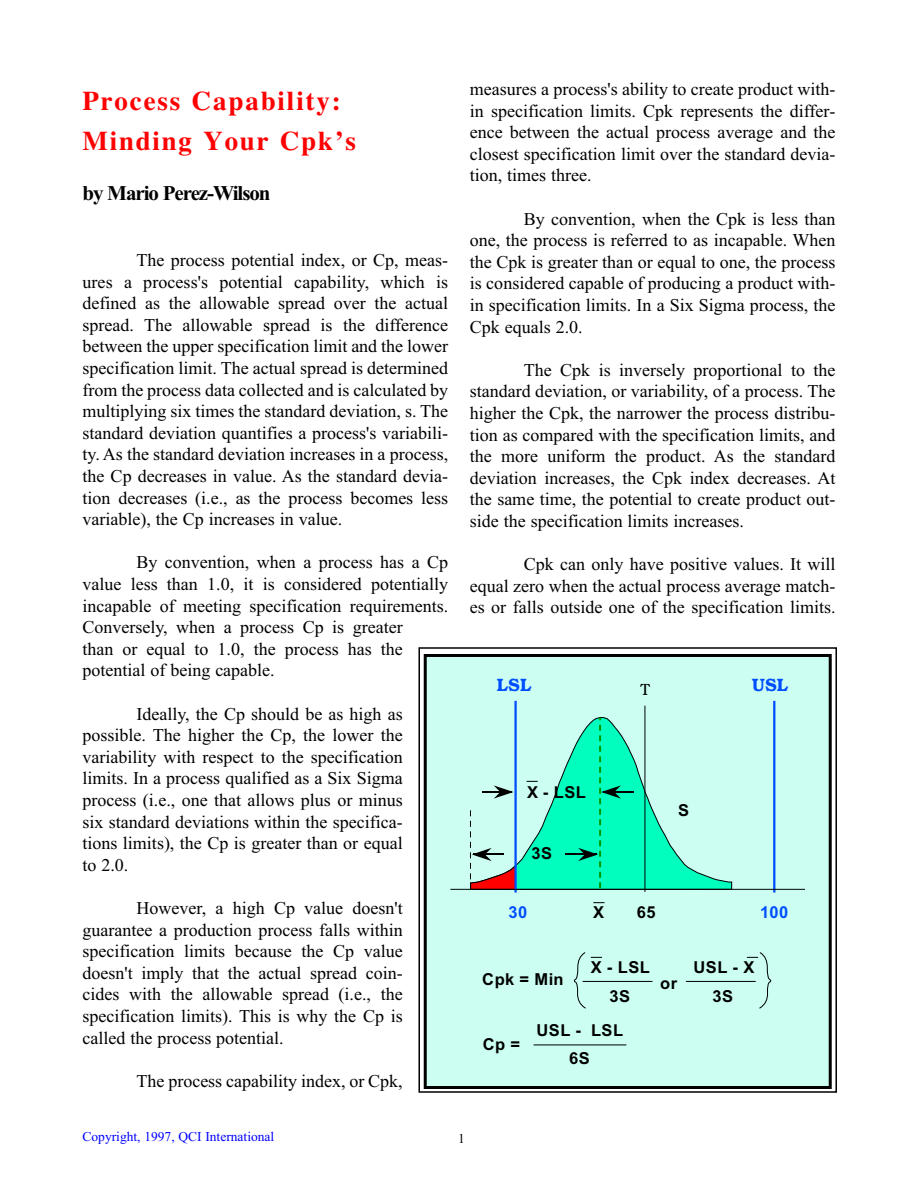
<style>
.page{position:relative;width:918px;height:1188px;background:#fff}
.page>*{position:absolute;margin:0;border:0;box-sizing:border-box;transform-origin:0 0}
.t1{font:700 27px/40.5px "Times";letter-spacing:.07em;color:#f00}
.t2{font:700 21px "Times New Roman";letter-spacing:-.05em;color:#000}
.t3{font:18px/21.6px "Times New Roman";color:#000;text-align:justify}
.t4{font:600 18px "Bookman";color:#004eff}
.t5{font:700 16.5px/29.4px "Arial";letter-spacing:.03em;color:#000;text-align:center}
.t6{font:700 16.5px "Arial";color:#004eff}
.t7{font:300 16.5px "Bookman";color:#000}
.t8{font:13.5px "Times New Roman";color:#00f}
.t9{font:13.5px "Times New Roman";color:#000}
</style>
<div class="page">
<div style="left:418px;top:647px;width:419px;height:446px;background:#fff;border:2px solid #000"></div>
<div style="left:424px;top:654px;width:408px;height:435px;background:#ccfff2;border:3px solid #000"></div>
<svg style="left:482px;top:716px;width:251px;height:173px"></svg>
<hr style="left:514px;top:702px;width:3px;height:189px;background:#004eff">
<hr style="left:773px;top:702px;width:2px;height:189px;background:#004eff">
<hr style="left:451px;top:889px;width:354px;height:1px;background:#000">
<hr style="left:644px;top:706px;width:1px;height:185px;background:#000">
<svg style="left:593px;top:902px;width:12px;height:1px"></svg>
<hr style="left:565px;top:854px;width:31px;height:1px;background:#000">
<svg style="left:469px;top:810px;width:48px;height:83px"></svg>
<hr style="left:603px;top:792px;width:30px;height:1px;background:#000">
<svg style="left:578px;top:718px;width:43px;height:170px;background:#07f3b4"></svg>
<hr style="left:482px;top:792px;width:30px;height:1px;background:#000">
<svg style="left:494px;top:785px;width:20px;height:14px"></svg>
<hr style="left:534px;top:1044px;width:92px;height:1px;background:#000">
<svg style="left:573px;top:952px;width:199px;height:57px"></svg>
<h1 class="t1" style="left:82px;top:83px;width:275px">Process Capability:<br>Minding Your Cpk’s</h1>
<p class="t2" style="left:82px;top:186px;width:190px">by Mario Perez-Wilson</p>
<p class="t3" style="left:82px;top:251px;width:367px;text-indent:54px">The process potential index, or Cp, meas&shy;ures a process's potential capability, which is defined as the allowable spread over the actual spread. The allowable spread is the difference between the upper specification limit and the lower specification limit. The actual spread is determined from the process data collected and is calculated by multiplying six times the standard deviation, s. The standard deviation quantifies a process's variabili&shy;ty. As the standard deviation increases in a process, the Cp decreases in value. As the standard devia&shy;tion decreases (i.e., as the process becomes less variable), the Cp increases in value.</p>
<p class="t3" style="left:82px;top:553px;width:367px;text-align:left;text-indent:54px">By convention, when a process has a Cp value less than 1.0, it is considered potentially incapable of meeting specification requirements.<br>Conversely, when a process Cp is greater<br>than or equal to 1.0, the process has the potential of being capable.</p>
<p class="t3" style="left:82px;top:704px;width:322px;text-indent:54px">Ideally, the Cp should be as high as possible. The higher the Cp, the lower the variability with respect to the specification limits. In a process qualified as a Six Sigma process (i.e., one that allows plus or minus six standard deviations within the specifica&shy;tions limits), the Cp is greater than or equal to 2.0.</p>
<p class="t3" style="left:82px;top:899px;width:322px;text-indent:54px">However, a high Cp value doesn't guarantee a production process falls within specification limits because the Cp value doesn't imply that the actual spread coin&shy;cides with the allowable spread (i.e., the specification limits). This is why the Cp is called the process potential.</p>
<p class="t3" style="left:136px;top:1072px;width:268px">The process capability index, or Cpk,</p>
<p class="t3" style="left:470px;top:80px;width:367px">measures a process's ability to create product with&shy;in specification limits. Cpk represents the differ&shy;ence between the actual process average and the closest specification limit over the standard devia&shy;tion, times three.</p>
<p class="t3" style="left:470px;top:209px;width:367px;text-indent:54px">By convention, when the Cpk is less than one, the process is referred to as incapable. When the Cpk is greater than or equal to one, the process is considered capable of producing a product with&shy;in specification limits. In a Six Sigma process, the Cpk equals 2.0.</p>
<p class="t3" style="left:470px;top:361px;width:367px;text-indent:54px">The Cpk is inversely proportional to the standard deviation, or variability, of a process. The higher the Cpk, the narrower the process distribu&shy;tion as compared with the specification limits, and the more uniform the product. As the standard deviation increases, the Cpk index decreases. At the same time, the potential to create product out&shy;side the specification limits increases.</p>
<p class="t3" style="left:470px;top:555px;width:367px;text-indent:54px">Cpk can only have positive values. It will equal zero when the actual process average match&shy;es or falls outside one of the specification limits.</p>
<p class="t4" style="left:497px;top:678px;width:36px">LSL</p>
<p class="t7" style="left:640px;top:683px;width:12px">T</p>
<p class="t4" style="left:752px;top:678px;width:38px">USL</p>
<p class="t5" style="left:527px;top:779px;width:60px">X - LSL</p>
<p class="t5" style="left:532px;top:840px;width:22px">3S</p>
<p class="t5" style="left:678px;top:797px;width:13px">S</p>
<p class="t6" style="left:509px;top:906px;width:20px">30</p>
<p class="t5" style="left:637px;top:899px;width:20px">65</p>
<p class="t6" style="left:760px;top:906px;width:30px">100</p>
<p class="t5" style="left:593px;top:899px;width:13px">X</p>
<p class="t5" style="left:482px;top:966px;width:83px">Cpk = Min</p>
<p class="t5" style="left:591px;top:954px;width:60px">X - LSL<br>3S</p>
<p class="t5" style="left:483px;top:1031px;width:39px">Cp =</p>
<p class="t5" style="left:536px;top:1018px;width:88px;line-height:28px">USL - LSL<br>6S</p>
<p class="t5" style="left:660px;top:970px;width:18px">or</p>
<p class="t5" style="left:694px;top:954px;width:62px">USL - X<br>3S</p>
<p class="t8" style="left:82px;top:1132px;width:193px">Copyright, 1997, QCI International</p>
<p class="t9" style="left:458px;top:1133px;width:8px">1</p>
</div>
